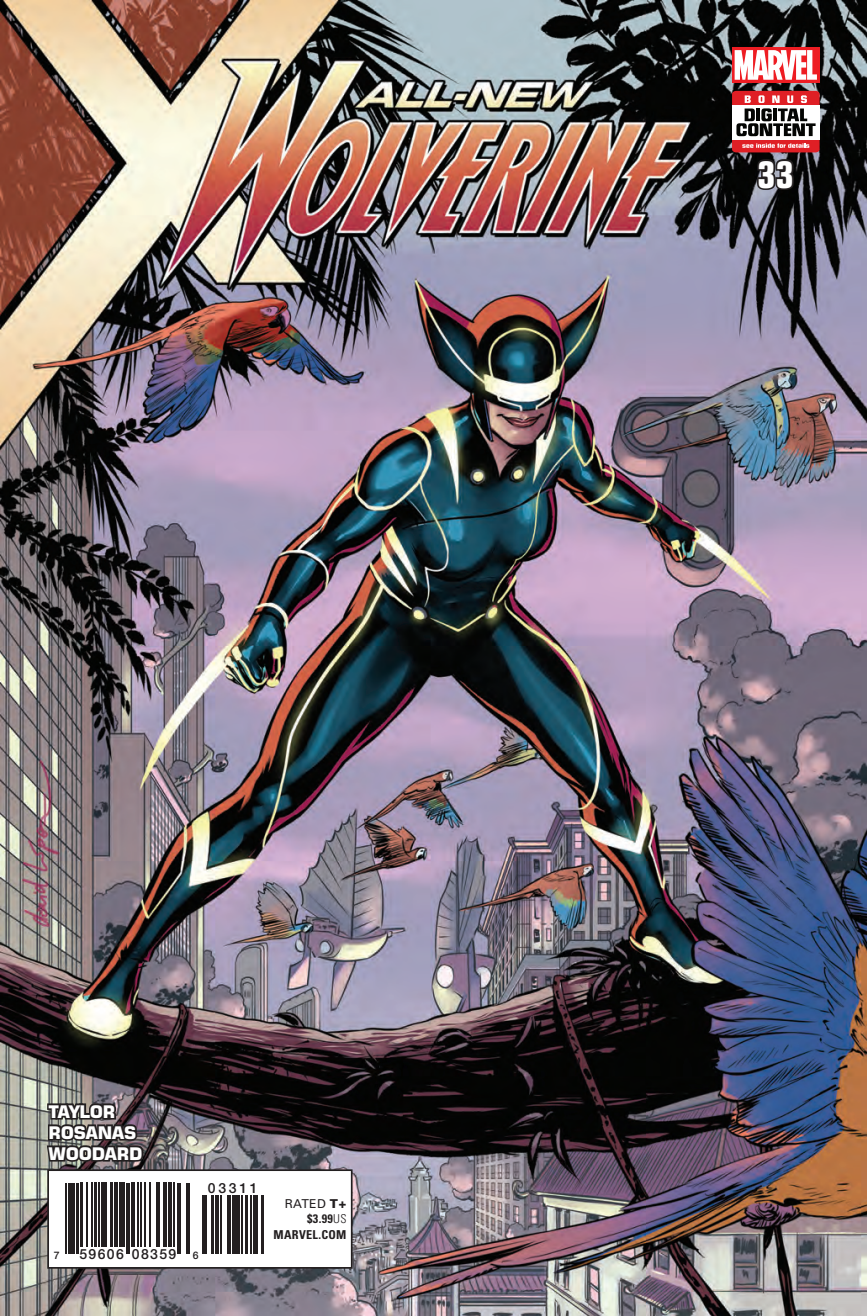
<style>
.page{position:relative;width:867px;height:1316px;background:#fff}
.page>*{position:absolute;margin:0;border:0;box-sizing:border-box;transform-origin:0 0}
.t1{font:700 condensed 36.75px "Eurostile LT Pro";color:#fff}
.t2{font:700 17.5px/21px "Eurostile LT Pro";letter-spacing:-.02em;color:#fff}
.t3{font:500 14px "Helvetica Neue";letter-spacing:.1em;color:#231f20}
.t4{font:700 condensed 12.25px/15.8px "Univers LT Std";letter-spacing:.025em;color:#231f20;text-align:right}
.t5{font:500 10.5px "Helvetica Neue";color:#231f20}
.s1{font-size:10.5px}
.s2{font-weight:400;font-stretch:normal}
.s3{font-weight:900;font-stretch:normal}
.s4{font-weight:300}
</style>
<div class="page">
<img style="left:0;top:0;width:866px;height:1315px">
<div style="left:48px;top:1169px;width:303px;height:98px;background:#fff"></div>
<div style="left:47px;top:1169px;width:305px;height:99px;border:2px solid #231f20"></div>
<hr style="left:66px;top:1182px;width:1px;height:71px;background:#231f20">
<hr style="left:68px;top:1182px;width:1px;height:71px;background:#231f20">
<hr style="left:71px;top:1182px;width:4px;height:71px;background:#231f20">
<hr style="left:76px;top:1182px;width:3px;height:71px;background:#231f20">
<hr style="left:80px;top:1182px;width:3px;height:64px;background:#231f20">
<hr style="left:86px;top:1182px;width:2px;height:64px;background:#231f20">
<hr style="left:92px;top:1182px;width:1px;height:64px;background:#231f20">
<hr style="left:94px;top:1182px;width:3px;height:64px;background:#231f20">
<hr style="left:98px;top:1182px;width:2px;height:64px;background:#231f20">
<div style="left:101px;top:1182px;width:5px;height:64px;background:#231f20"></div>
<hr style="left:110px;top:1182px;width:3px;height:64px;background:#231f20">
<hr style="left:114px;top:1182px;width:1px;height:64px;background:#231f20">
<hr style="left:117px;top:1182px;width:1px;height:64px;background:#231f20">
<div style="left:119px;top:1182px;width:5px;height:64px;background:#231f20"></div>
<hr style="left:126px;top:1182px;width:1px;height:71px;background:#231f20">
<hr style="left:128px;top:1182px;width:2px;height:71px;background:#231f20">
<hr style="left:131px;top:1182px;width:4px;height:64px;background:#231f20">
<hr style="left:138px;top:1182px;width:1px;height:64px;background:#231f20">
<hr style="left:140px;top:1182px;width:1px;height:64px;background:#231f20">
<hr style="left:144px;top:1182px;width:1px;height:64px;background:#231f20">
<hr style="left:149px;top:1182px;width:2px;height:64px;background:#231f20">
<hr style="left:156px;top:1182px;width:1px;height:64px;background:#231f20">
<hr style="left:159px;top:1182px;width:1px;height:64px;background:#231f20">
<svg style="left:163px;top:1182px;width:3px;height:64px"></svg>
<hr style="left:168px;top:1182px;width:4px;height:64px;background:#231f20">
<hr style="left:173px;top:1182px;width:1px;height:64px;background:#231f20">
<hr style="left:177px;top:1182px;width:1px;height:71px;background:#231f20">
<hr style="left:179px;top:1182px;width:2px;height:71px;background:#231f20">
<hr style="left:186px;top:1182px;width:1px;height:71px;background:#231f20">
<hr style="left:189px;top:1182px;width:1px;height:71px;background:#231f20">
<hr style="left:202px;top:1194px;width:1px;height:59px;background:#231f20">
<hr style="left:204px;top:1194px;width:3px;height:59px;background:#231f20">
<hr style="left:211px;top:1194px;width:3px;height:59px;background:#231f20">
<hr style="left:215px;top:1194px;width:1px;height:59px;background:#231f20">
<hr style="left:217px;top:1194px;width:2px;height:59px;background:#231f20">
<hr style="left:220px;top:1194px;width:1px;height:59px;background:#231f20">
<hr style="left:227px;top:1194px;width:1px;height:59px;background:#231f20">
<hr style="left:229px;top:1194px;width:2px;height:59px;background:#231f20">
<div style="left:232px;top:1194px;width:5px;height:59px;background:#231f20"></div>
<hr style="left:238px;top:1194px;width:2px;height:59px;background:#231f20">
<hr style="left:241px;top:1194px;width:1px;height:59px;background:#231f20">
<hr style="left:245px;top:1194px;width:3px;height:59px;background:#231f20">
<hr style="left:250px;top:1194px;width:2px;height:59px;background:#231f20">
<hr style="left:253px;top:1194px;width:1px;height:59px;background:#231f20">
<hr style="left:255px;top:1194px;width:3px;height:59px;background:#231f20">
<hr style="left:261px;top:1194px;width:2px;height:59px;background:#231f20">
<div style="left:731px;top:47px;width:88px;height:36px;background:#ee1d23"></div>
<svg style="left:734px;top:50px;width:82px;height:30px"></svg>
<svg style="left:34px;top:1100px;width:111px;height:78px;background:#5f5a5a"></svg>
<svg style="left:731px;top:91px;width:88px;height:101px"></svg>
<h2 class="t2" style="left:49px;top:1100px;width:96px">TAYLOR<br>ROSANAS<br>WOODARD</h2>
<p class="t3" style="left:208px;top:1176px;width:51px">03311</p>
<p class="t5" style="left:54px;top:1246px;width:7px">7</p>
<p class="t3" style="left:79px;top:1241px;width:121px">59606 08359 <span class="s1">6</span></p>
<p class="t4" style="left:273px;top:1195px;width:74px"><span class="s2">RATED</span> <span class="s3">T+ </span>$3.99<span class="s4">US<br></span>MARVEL.COM</p>
<h1 class="t1" style="left:757px;top:152px;width:38px">33</h1>
</div>
